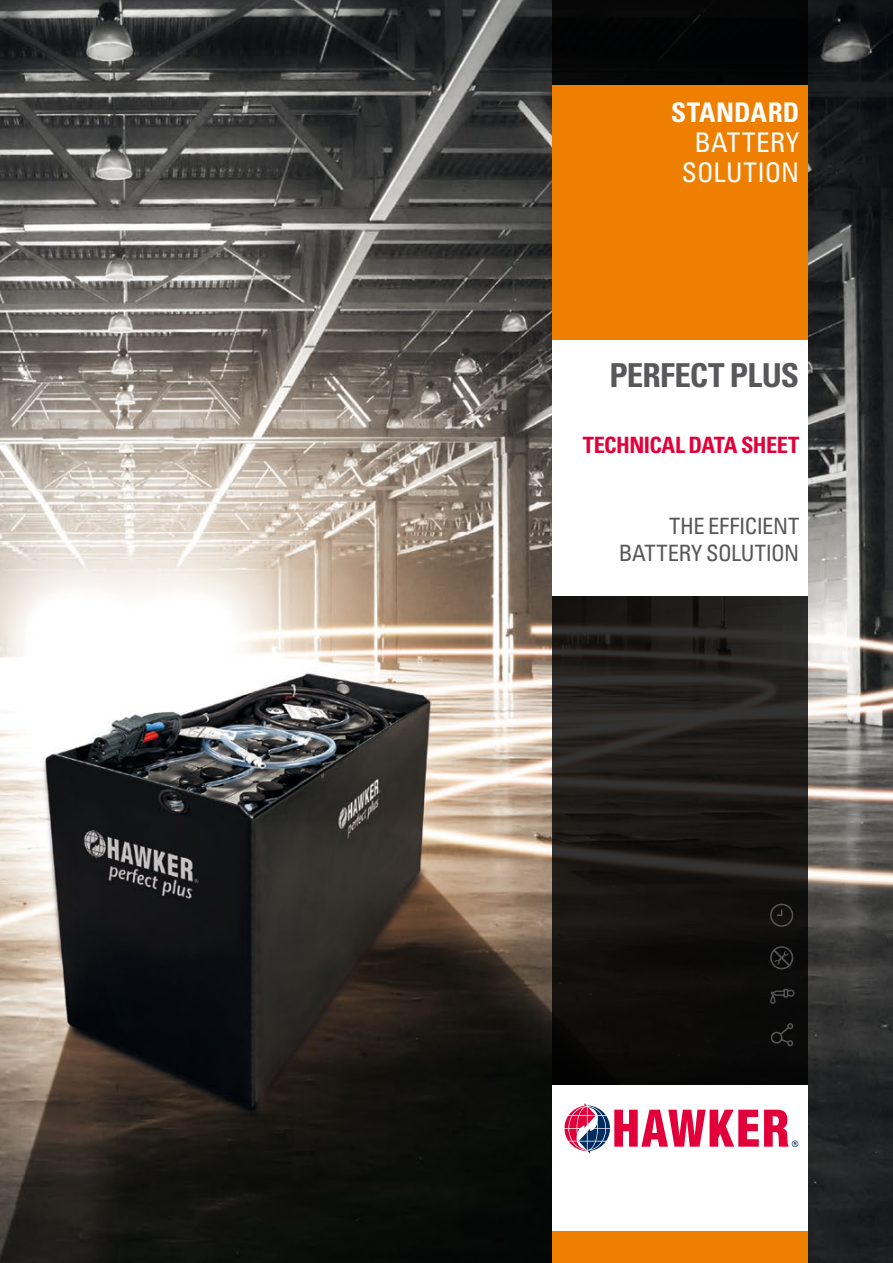
<style>
.page{position:relative;width:893px;height:1263px;background:#fff}
.page>*{position:absolute;margin:0;border:0;box-sizing:border-box;transform-origin:0 0}
.t1{font:700 condensed 33px "Univers";letter-spacing:-.025em;color:#58585a}
.t2{font:condensed 27px/30px "Univers";letter-spacing:.015em;color:#fff;text-align:center}
.t3{font:700 condensed 27px "Univers";letter-spacing:.005em;color:#fff}
.t4{font:condensed 22.5px/27px "Univers";letter-spacing:-.015em;color:#58585a;text-align:right}
.t5{font:700 condensed 22.5px "Univers";letter-spacing:-.03em;color:#e2003b}
</style>
<div class="page">
<img style="left:0;top:0;width:893px;height:1263px">
<svg style="left:553px;top:0;width:255px;height:1085px;background:#171514"></svg>
<div style="left:553px;top:85px;width:255px;height:255px;background:#ee7f00"></div>
<div style="left:553px;top:1231px;width:255px;height:32px;background:#ee7f00"></div>
<div style="left:553px;top:340px;width:255px;height:255px;background:#fff"></div>
<div style="left:553px;top:1085px;width:255px;height:146px;background:#fff"></div>
<svg style="left:771px;top:1023px;width:23px;height:23px"></svg>
<svg style="left:770px;top:946px;width:23px;height:23px"></svg>
<svg style="left:770px;top:904px;width:23px;height:23px"></svg>
<svg style="left:769px;top:988px;width:26px;height:16px"></svg>
<div style="left:551px;top:1091px;width:260px;height:75px;background:#fff"></div>
<svg style="left:564px;top:1103px;width:234px;height:50px"></svg>
<p class="t3" style="left:671px;top:96px;width:130px">STANDARD</p>
<p class="t2" style="left:682px;top:127px;width:119px">BATTERY<br>SOLUTION</p>
<h1 class="t1" style="left:609px;top:355px;width:191px">PERFECT PLUS</h1>
<p class="t5" style="left:583px;top:431px;width:218px">TECHNICAL DATA SHEET</p>
<p class="t4" style="left:619px;top:512px;width:182px">THE EFFICIENT<br>BATTERY SOLUTION</p>
</div>
